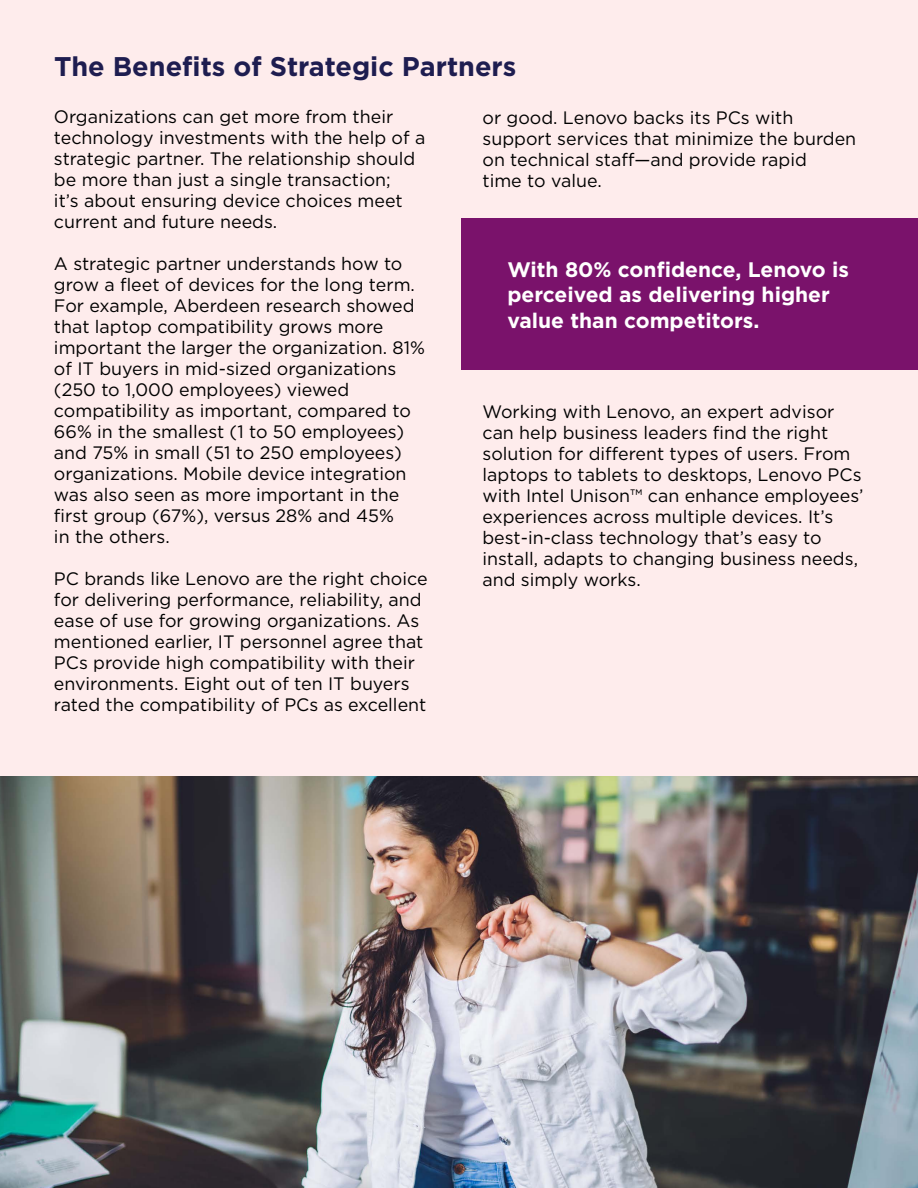
<style>
.page{position:relative;width:918px;height:1188px;background:#feecec}
.page>*{position:absolute;margin:0;border:0;box-sizing:border-box;transform-origin:0 0}
.t1{font:700 27px "Gotham";color:#1e1d50}
.t2{font:700 21px/25.5px "Gotham";color:#fff}
.t3{font:18px/21px "Gotham";color:#000}
</style>
<div class="page">
<img style="left:0;top:777px;width:918px;height:411px">
<div style="left:461px;top:218px;width:457px;height:152px;background:#7a126b"></div>
<h1 class="t1" style="left:54px;top:48px;width:464px">The Benefits of Strategic Partners</h1>
<p class="t3" style="left:54px;top:106px;width:373px">Organizations can get more from their technology investments with the help of a strategic partner. The relationship should be more than just a single transaction;<br>it’s about ensuring device choices meet current and future needs.</p>
<p class="t3" style="left:54px;top:253px;width:373px">A strategic partner understands how to grow a fleet of devices for the long term.<br>For example, Aberdeen research showed that laptop compatibility grows more important the larger the organization. 81% of IT buyers in mid-sized organizations (250 to 1,000 employees) viewed compatibility as important, compared to 66% in the smallest (1 to 50 employees) and 75% in small (51 to 250 employees) organizations. Mobile device integration was also seen as more important in the first group (67%), versus 28% and 45%<br>in the others.</p>
<p class="t3" style="left:54px;top:568px;width:375px">PC brands like Lenovo are the right choice for delivering performance, reliability, and ease of use for growing organizations. As mentioned earlier, IT personnel agree that PCs provide high compatibility with their environments. Eight out of ten IT buyers rated the compatibility of PCs as excellent</p>
<p class="t3" style="left:482px;top:107px;width:375px">or good. Lenovo backs its PCs with support services that minimize the burden on technical staff—and provide rapid<br>time to value.</p>
<p class="t2" style="left:507px;top:257px;width:343px">With 80% confidence, Lenovo is perceived as delivering higher value than competitors.</p>
<p class="t3" style="left:482px;top:401px;width:383px">Working with Lenovo, an expert advisor can help business leaders find the right solution for different types of users. From laptops to tablets to desktops, Lenovo PCs with Intel Unison™ can enhance employees’ experiences across multiple devices. It’s best-in-class technology that’s easy to install, adapts to changing business needs, and simply works.</p>
</div>
